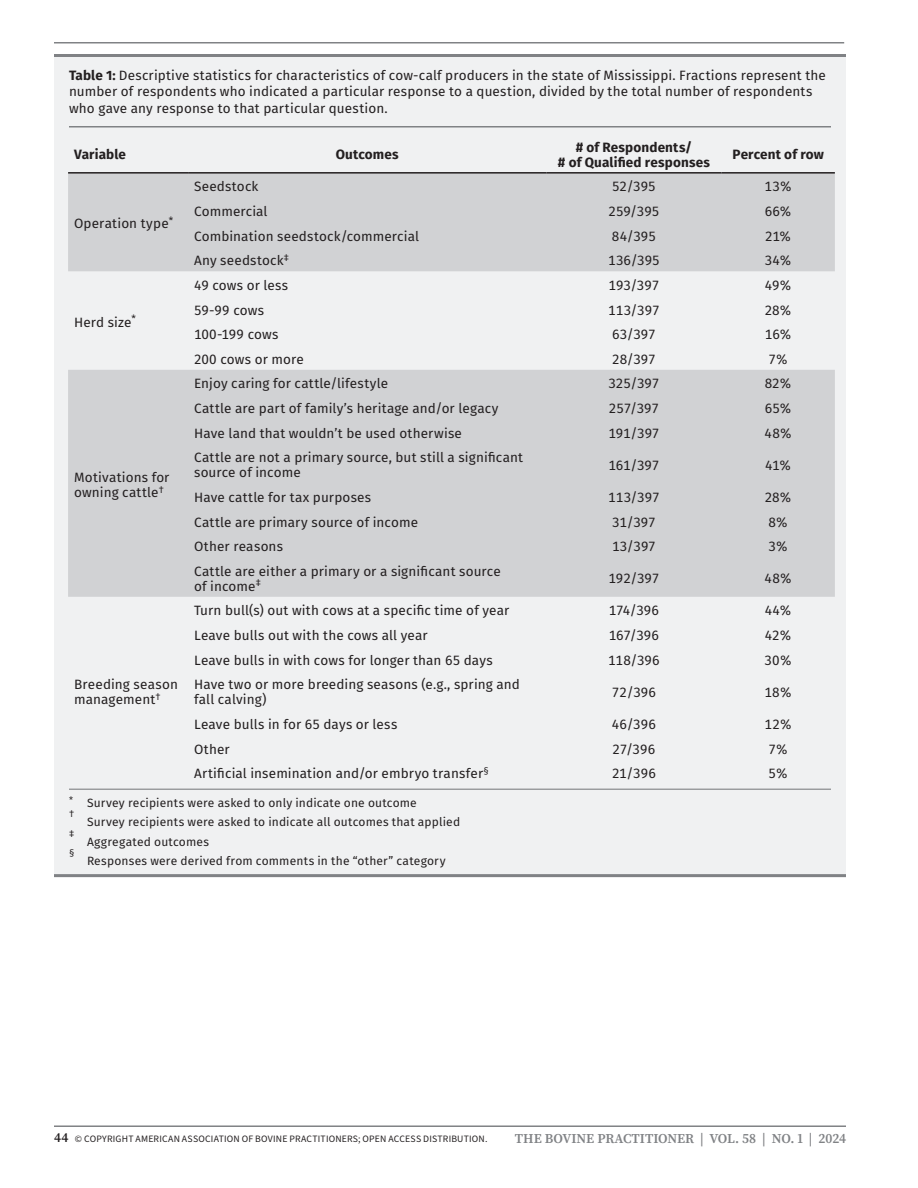
<style>
.page{position:relative;width:918px;height:1188px;background:#fff}
.page>*{position:absolute;margin:0;border:0;box-sizing:border-box;transform-origin:0 0}
.Table{font:13.5px/15px "Fira Sans";letter-spacing:.005em;color:#231f20}
.FT1_Figure_Table_CaptionAbove{font:13.5px/16.5px "Fira Sans";letter-spacing:.01em;color:#231f20}
.Table_Left{font:13.5px/15px "Fira Sans";letter-spacing:.01em;color:#231f20}
.Table_Header{font:700 13.5px/15px "Fira Sans";letter-spacing:.01em;color:#231f20;text-align:center}
.t1{font:600 13.5px "Source Serif Pro";letter-spacing:-.005em;color:#808285}
.Table_Header_Left{font:700 13.5px "Fira Sans";letter-spacing:.005em;color:#231f20}
.FT3_Figure_Table_Notes_Hanging{font:12px "Fira Sans";letter-spacing:.015em;color:#231f20}
.FT3_Figure_Table_Notes_Hanging-2{font:10.2px "Fira Sans";color:#231f20}
.t2{font:9.75px "Source Sans 3";letter-spacing:.02em;color:#231f20}
.s1{font-weight:700}
.s2{font-family:"Source Serif Pro";font-weight:600;font-size:13.5px}
</style>
<div class="page">
<hr style="left:54px;top:42px;width:790px;height:2px;background:#808285">
<hr style="left:54px;top:1125px;width:792px;height:2px;background:#808285">
<div style="left:54px;top:54px;width:792px;height:820px;background:#f0f1f2"></div>
<hr style="left:54px;top:54px;width:792px;height:3px;background:#808285">
<hr style="left:69px;top:126px;width:762px;height:2px;background:#808285">
<hr style="left:69px;top:789px;width:762px;height:1px;background:#808285">
<hr style="left:54px;top:874px;width:792px;height:3px;background:#808285">
<svg style="left:68px;top:174px;width:767px;height:423px;fill:#d1d2d4"></svg>
<hr style="left:68px;top:172px;width:120px;height:2px;background:#231f20">
<hr style="left:188px;top:172px;width:358px;height:2px;background:#231f20">
<hr style="left:546px;top:172px;width:176px;height:2px;background:#231f20">
<hr style="left:722px;top:172px;width:113px;height:2px;background:#231f20">
<p class="FT1_Figure_Table_CaptionAbove" style="left:69px;top:66px;width:759px"><span class="s1">Table 1:</span> Descriptive statistics for characteristics of cow-calf producers in the state of Mississippi. Fractions represent the number of respondents who indicated a particular response to a question, divided by the total number of respondents who gave any response to that particular question.</p>
<p class="Table_Header_Left" style="left:74px;top:143px;width:53px">Variable</p>
<p class="Table_Header" style="left:336px;top:146px;width:64px">Outcomes</p>
<p class="Table_Header" style="left:558px;top:139px;width:154px"># of Respondents/<br># of Qualified responses</p>
<p class="Table_Header" style="left:733px;top:146px;width:93px">Percent of row</p>
<p class="Table_Left" style="left:74px;top:216px;width:101px">Operation type<sup>*</sup></p>
<p class="Table_Left" style="left:74px;top:314px;width:63px">Herd size<sup>*</sup></p>
<p class="Table_Left" style="left:74px;top:470px;width:97px">Motivations for owning cattle<sup>†</sup></p>
<p class="Table" style="left:194px;top:179px;width:66px">Seedstock</p>
<p class="Table" style="left:612px;top:179px;width:45px">52/395</p>
<p class="Table" style="left:765px;top:179px;width:29px">13%</p>
<p class="Table" style="left:194px;top:203px;width:75px">Commercial</p>
<p class="Table" style="left:609px;top:203px;width:52px">259/395</p>
<p class="Table" style="left:765px;top:203px;width:28px">66%</p>
<p class="Table" style="left:194px;top:228px;width:226px">Combination seedstock/commercial</p>
<p class="Table" style="left:612px;top:228px;width:45px">84/395</p>
<p class="Table" style="left:765px;top:228px;width:28px">21%</p>
<p class="Table" style="left:194px;top:253px;width:96px">Any seedstock<sup>‡</sup></p>
<p class="Table" style="left:608px;top:253px;width:53px">136/395</p>
<p class="Table" style="left:765px;top:253px;width:28px">34%</p>
<p class="Table" style="left:194px;top:277px;width:96px">49 cows or less</p>
<p class="Table" style="left:609px;top:277px;width:52px">193/397</p>
<p class="Table" style="left:765px;top:277px;width:28px">49%</p>
<p class="Table" style="left:194px;top:302px;width:72px">59-99 cows</p>
<p class="Table" style="left:608px;top:302px;width:53px">113/397</p>
<p class="Table" style="left:765px;top:302px;width:29px">28%</p>
<p class="Table" style="left:194px;top:327px;width:86px">100-199 cows</p>
<p class="Table" style="left:612px;top:327px;width:45px">63/397</p>
<p class="Table" style="left:765px;top:327px;width:28px">16%</p>
<p class="Table" style="left:194px;top:351px;width:111px">200 cows or more</p>
<p class="Table" style="left:612px;top:351px;width:45px">28/397</p>
<p class="Table" style="left:768px;top:351px;width:21px">7%</p>
<p class="Table" style="left:194px;top:376px;width:196px">Enjoy caring for cattle/lifestyle</p>
<p class="Table" style="left:608px;top:376px;width:53px">325/397</p>
<p class="Table" style="left:765px;top:376px;width:29px">82%</p>
<p class="Table" style="left:194px;top:400px;width:306px">Cattle are part of family’s heritage and/or legacy</p>
<p class="Table" style="left:609px;top:400px;width:52px">257/397</p>
<p class="Table" style="left:765px;top:400px;width:28px">65%</p>
<p class="Table" style="left:194px;top:425px;width:269px">Have land that wouldn’t be used otherwise</p>
<p class="Table" style="left:608px;top:425px;width:53px">191/397</p>
<p class="Table" style="left:765px;top:425px;width:29px">48%</p>
<p class="Table" style="left:194px;top:450px;width:330px">Cattle are not a primary source, but still a significant source of income</p>
<p class="Table" style="left:609px;top:457px;width:52px">161/397</p>
<p class="Table" style="left:765px;top:457px;width:28px">41%</p>
<p class="Table" style="left:194px;top:489px;width:179px">Have cattle for tax purposes</p>
<p class="Table" style="left:608px;top:489px;width:53px">113/397</p>
<p class="Table" style="left:765px;top:489px;width:29px">28%</p>
<p class="Table" style="left:194px;top:514px;width:226px">Cattle are primary source of income</p>
<p class="Table" style="left:612px;top:514px;width:45px">31/397</p>
<p class="Table" style="left:768px;top:514px;width:21px">8%</p>
<p class="Table" style="left:194px;top:539px;width:90px">Other reasons</p>
<p class="Table" style="left:612px;top:539px;width:45px">13/397</p>
<p class="Table" style="left:769px;top:539px;width:21px">3%</p>
<p class="Table" style="left:194px;top:563px;width:308px">Cattle are either a primary or a significant source of income<sup>‡</sup></p>
<p class="Table" style="left:608px;top:571px;width:53px">192/397</p>
<p class="Table" style="left:765px;top:571px;width:29px">48%</p>
<p class="Table" style="left:194px;top:603px;width:317px">Turn bull(s) out with cows at a specific time of year</p>
<p class="Table" style="left:609px;top:603px;width:52px">174/396</p>
<p class="Table" style="left:765px;top:603px;width:28px">44%</p>
<p class="Table" style="left:194px;top:627px;width:235px">Leave bulls out with the cows all year</p>
<p class="Table" style="left:609px;top:627px;width:52px">167/396</p>
<p class="Table" style="left:765px;top:627px;width:28px">42%</p>
<p class="Table" style="left:194px;top:652px;width:300px">Leave bulls in with cows for longer than 65 days</p>
<p class="Table" style="left:608px;top:652px;width:53px">118/396</p>
<p class="Table" style="left:765px;top:652px;width:29px">30%</p>
<p class="Table" style="left:194px;top:677px;width:327px">Have two or more breeding seasons (e.g., spring and fall calving)</p>
<p class="Table" style="left:612px;top:684px;width:46px">72/396</p>
<p class="Table" style="left:765px;top:684px;width:29px">18%</p>
<p class="Table" style="left:194px;top:716px;width:205px">Leave bulls in for 65 days or less</p>
<p class="Table" style="left:612px;top:716px;width:46px">46/396</p>
<p class="Table" style="left:765px;top:716px;width:29px">12%</p>
<p class="Table" style="left:194px;top:741px;width:37px">Other</p>
<p class="Table" style="left:613px;top:741px;width:44px">27/396</p>
<p class="Table" style="left:768px;top:741px;width:21px">7%</p>
<p class="Table" style="left:194px;top:766px;width:296px">Artificial insemination and/or embryo transfer<sup>§</sup></p>
<p class="Table" style="left:612px;top:766px;width:45px">21/396</p>
<p class="Table" style="left:769px;top:766px;width:21px">5%</p>
<p class="FT3_Figure_Table_Notes_Hanging" style="left:69px;top:793px;width:349px"><sup>*</sup> Survey recipients were asked to only indicate one outcome</p>
<p class="FT3_Figure_Table_Notes_Hanging-2" style="left:69px;top:806px;width:7px">†</p>
<p class="FT3_Figure_Table_Notes_Hanging" style="left:87px;top:813px;width:375px">Survey recipients were asked to indicate all outcomes that applied</p>
<p class="FT3_Figure_Table_Notes_Hanging-2" style="left:69px;top:825px;width:7px">‡</p>
<p class="FT3_Figure_Table_Notes_Hanging" style="left:87px;top:832px;width:124px">Aggregated outcomes</p>
<p class="FT3_Figure_Table_Notes_Hanging-2" style="left:69px;top:845px;width:7px">§</p>
<p class="FT3_Figure_Table_Notes_Hanging" style="left:87px;top:852px;width:360px">Responses were derived from comments in the “other” category</p>
<p class="Table_Left" style="left:74px;top:677px;width:105px">Breeding season management<sup>†</sup></p>
<p class="t2" style="left:54px;top:1132px;width:435px"><span class="s2">44</span> © COPYRIGHT AMERICAN ASSOCIATION OF BOVINE PRACTITIONERS; OPEN ACCESS DISTRIBUTION.</p>
<p class="t1" style="left:515px;top:1130px;width:333px">THE BOVINE PRACTITIONER | VOL. 58 | NO. 1 | 2024</p>
</div>
